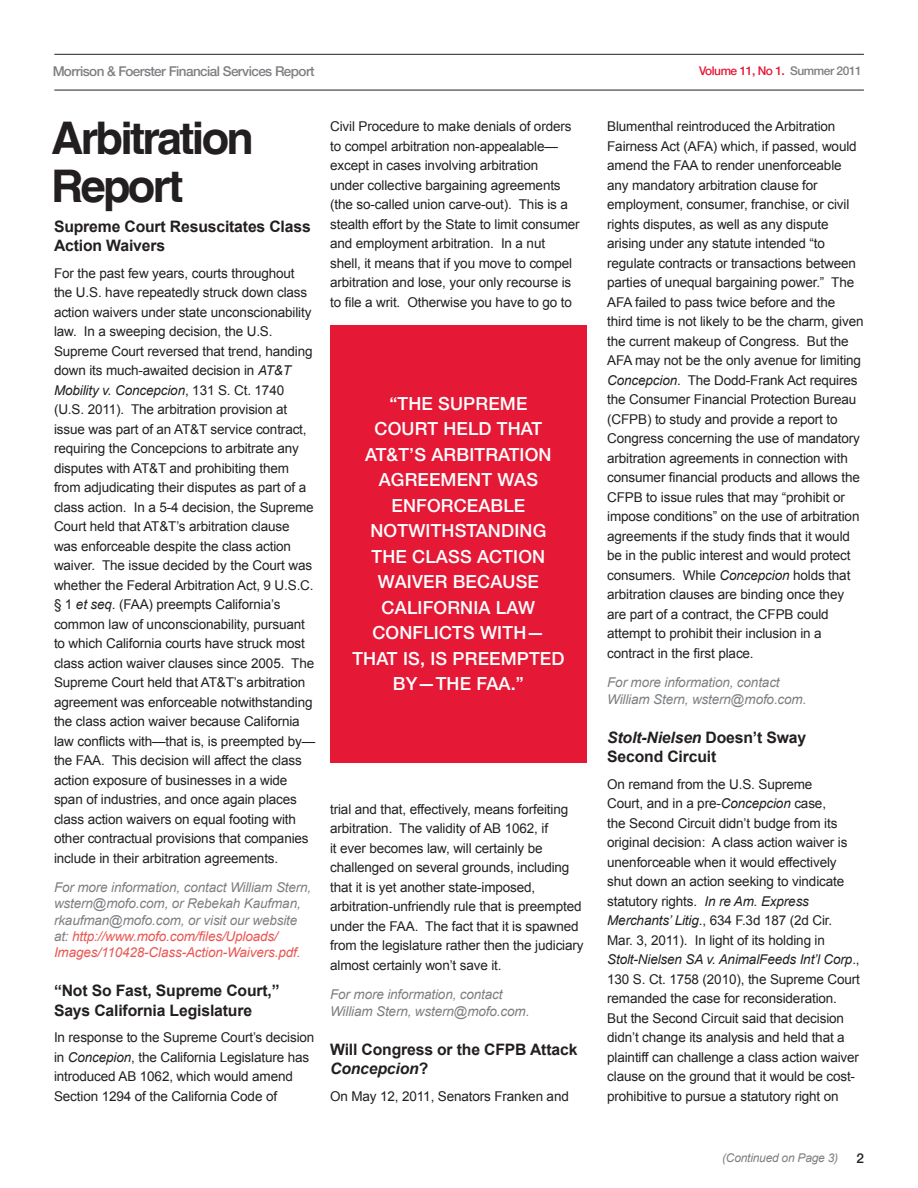
<style>
.page{position:relative;width:918px;height:1188px;background:#fff}
.page>*{position:absolute;margin:0;border:0;box-sizing:border-box;transform-origin:0 0}
.t1{font:700 45px/48px "Helvetica LT";letter-spacing:-.06em;color:#231f20}
.t2{font:500 18px "Helvetica Neue LT";letter-spacing:.01em;color:#fff}
.t3{font:700 15.75px/19.5px "Arial";letter-spacing:-.01em;color:#231f20}
.t4{font:13.5px/19.5px "Arial";letter-spacing:-.01em;color:#231f20}
.t5{font:italic 13.5px/16.2px "Arial";letter-spacing:-.01em;color:#7d7f82}
.t6{font:500 13.5px "Helvetica Neue LT";letter-spacing:-.04em;color:#7d7f82}
.t7{font:500 13.5px "Helvetica Neue LT";color:#231f20}
.t8{font:500 12px "Helvetica Neue LT";letter-spacing:-.04em;color:#e51836}
.t9{font:italic 12px "Arial";letter-spacing:-.02em;color:#7d7f82}
.s1{color:#7d7f82}
.s2{font-style:italic}
.s3{color:#e95652}
</style>
<div class="page">
<hr style="left:54px;top:90px;width:810px;height:1px;background:#231f20">
<hr style="left:54px;top:54px;width:810px;height:1px;background:#231f20">
<div style="left:330px;top:326px;width:257px;height:437px;background:#e51836"></div>
<p class="t6" style="left:53px;top:63px;width:264px">MORRISON &amp; FOERSTER FINANCIAL SERVICES REPORT</p>
<p class="t8" style="left:699px;top:64px;width:164px">VOLUME 11, NO 1. <span class="s1">SUMMER 2011</span></p>
<h1 class="t1" style="left:51px;top:113px;width:204px">Arbitration<br>Report</h1>
<p class="t3" style="left:54px;top:217px;width:258px">Supreme Court Resuscitates Class<br>Action Waivers</p>
<p class="t4" style="left:54px;top:263px;width:263px">For the past few years, courts throughout the U.S. have repeatedly struck down class action waivers under state unconscionability law. In a sweeping decision, the U.S.<br>Supreme Court reversed that trend, handing down its much-awaited decision in <span class="s2">AT&amp;T Mobility v. Concepcion</span>, 131 S. Ct. 1740 (U.S. 2011). The arbitration provision at issue was part of an AT&amp;T service contract, requiring the Concepcions to arbitrate any disputes with AT&amp;T and prohibiting them from adjudicating their disputes as part of a class action. In a 5-4 decision, the Supreme Court held that AT&amp;T’s arbitration clause was enforceable despite the class action waiver. The issue decided by the Court was whether the Federal Arbitration Act, 9 U.S.C. § 1 <span class="s2">et seq</span>. (FAA) preempts California’s common law of unconscionability, pursuant to which California courts have struck most class action waiver clauses since 2005. The Supreme Court held that AT&amp;T’s arbitration agreement was enforceable notwithstanding the class action waiver because California law conflicts with—that is, is preempted by— the FAA. This decision will affect the class action exposure of businesses in a wide span of industries, and once again places class action waivers on equal footing with other contractual provisions that companies include in their arbitration agreements.</p>
<p class="t5" style="left:54px;top:880px;width:259px">For more information, contact William Stern, wstern@mofo.com, or Rebekah Kaufman, rkaufman@mofo.com, or visit our website at: <span class="s3">http://www.mofo.com/files/Uploads/ Images/110428-Class-Action-Waivers.pdf.</span></p>
<p class="t3" style="left:54px;top:982px;width:227px">“Not So Fast, Supreme Court,”<br>Says California Legislature</p>
<p class="t4" style="left:54px;top:1028px;width:262px">In response to the Supreme Court’s decision in <span class="s2">Concepion</span>, the California Legislature has introduced AB 1062, which would amend Section 1294 of the California Code of</p>
<p class="t4" style="left:330px;top:117px;width:251px">Civil Procedure to make denials of orders to compel arbitration non-appealable— except in cases involving arbitration<br>under collective bargaining agreements (the so-called union carve-out). This is a stealth effort by the State to limit consumer and employment arbitration. In a nut<br>shell, it means that if you move to compel arbitration and lose, your only recourse is to file a writ. Otherwise you have to go to</p>
<h2 class="t2" style="left:389px;top:393px;width:140px">“THE SUPREME</h2>
<h2 class="t2" style="left:375px;top:418px;width:164px">COURT HELD THAT</h2>
<h2 class="t2" style="left:365px;top:444px;width:185px">AT&amp;T’S ARBITRATION</h2>
<h2 class="t2" style="left:379px;top:469px;width:159px">AGREEMENT WAS</h2>
<h2 class="t2" style="left:391px;top:495px;width:135px">ENFORCEABLE</h2>
<h2 class="t2" style="left:370px;top:520px;width:177px">NOTWITHSTANDING</h2>
<h2 class="t2" style="left:372px;top:546px;width:173px">THE C LASS ACTION</h2>
<h2 class="t2" style="left:378px;top:571px;width:162px">WAIVER BECAUSE</h2>
<h2 class="t2" style="left:382px;top:597px;width:155px">CALIFORN IA LAW</h2>
<h2 class="t2" style="left:372px;top:622px;width:80px">CONFLICTS</h2>
<h2 class="t2" style="left:480px;top:622px;width:66px">WITH—</h2>
<h2 class="t2" style="left:352px;top:648px;width:214px">THAT IS, IS PREEMPTED</h2>
<h2 class="t2" style="left:393px;top:673px;width:133px">BY—THE FAA.”</h2>
<p class="t4" style="left:330px;top:799px;width:255px">trial and that, effectively, means forfeiting arbitration. The validity of AB 1062, if<br>it ever becomes law, will certainly be challenged on several grounds, including that it is yet another state-imposed, arbitration-unfriendly rule that is preempted under the FAA. The fact that it is spawned from the legislature rather then the judiciary almost certainly won’t save it.</p>
<p class="t5" style="left:330px;top:987px;width:201px">For more information, contact<br>William Stern, wstern@mofo.com.</p>
<p class="t3" style="left:330px;top:1040px;width:249px">Will Congress or the CFPB Attack<br><span class="s2">Concepcion</span>?</p>
<p class="t4" style="left:330px;top:1086px;width:240px">On May 12, 2011, Senators Franken and</p>
<p class="t4" style="left:607px;top:117px;width:258px">Blumenthal reintroduced the Arbitration Fairness Act (AFA) which, if passed, would amend the FAA to render unenforceable any mandatory arbitration clause for employment, consumer, franchise, or civil rights disputes, as well as any dispute arising under any statute intended “to regulate contracts or transactions between parties of unequal bargaining power.” The AFA failed to pass twice before and the third time is not likely to be the charm, given the current makeup of Congress. But the AFA may not be the only avenue for limiting <span class="s2">Concepcion</span>. The Dodd-Frank Act requires the Consumer Financial Protection Bureau (CFPB) to study and provide a report to Congress concerning the use of mandatory arbitration agreements in connection with consumer financial products and allows the CFPB to issue rules that may “prohibit or impose conditions” on the use of arbitration agreements if the study finds that it would be in the public interest and would protect consumers. While <span class="s2">Concepcion</span> holds that arbitration clauses are binding once they are part of a contract, the CFPB could attempt to prohibit their inclusion in a contract in the first place.</p>
<p class="t5" style="left:607px;top:675px;width:201px">For more information, contact<br>William Stern, wstern@mofo.com.</p>
<p class="t3" style="left:607px;top:728px;width:201px"><span class="s2">Stolt-Nielsen</span> Doesn’t Sway<br>Second Circuit</p>
<p class="t4" style="left:607px;top:774px;width:254px">On remand from the U.S. Supreme<br>Court, and in a pre-<span class="s2">Concepcion</span> case,<br>the Second Circuit didn’t budge from its original decision: A class action waiver is unenforceable when it would effectively shut down an action seeking to vindicate statutory rights. <span class="s2">In re Am. Express Merchants’ Litig</span>., 634 F.3d 187 (2d Cir.<br>Mar. 3, 2011). In light of its holding in <span class="s2">Stolt-Nielsen SA v. AnimalFeeds Int’l Corp</span>., 130 S. Ct. 1758 (2010), the Supreme Court remanded the case for reconsideration.<br>But the Second Circuit said that decision didn’t change its analysis and held that a plaintiff can challenge a class action waiver clause on the ground that it would be cost&shy;prohibitive to pursue a statutory right on</p>
<p class="t9" style="left:722px;top:1150px;width:117px">(Continued on Page 3)</p>
<p class="t7" style="left:856px;top:1150px;width:9px">2</p>
</div>
